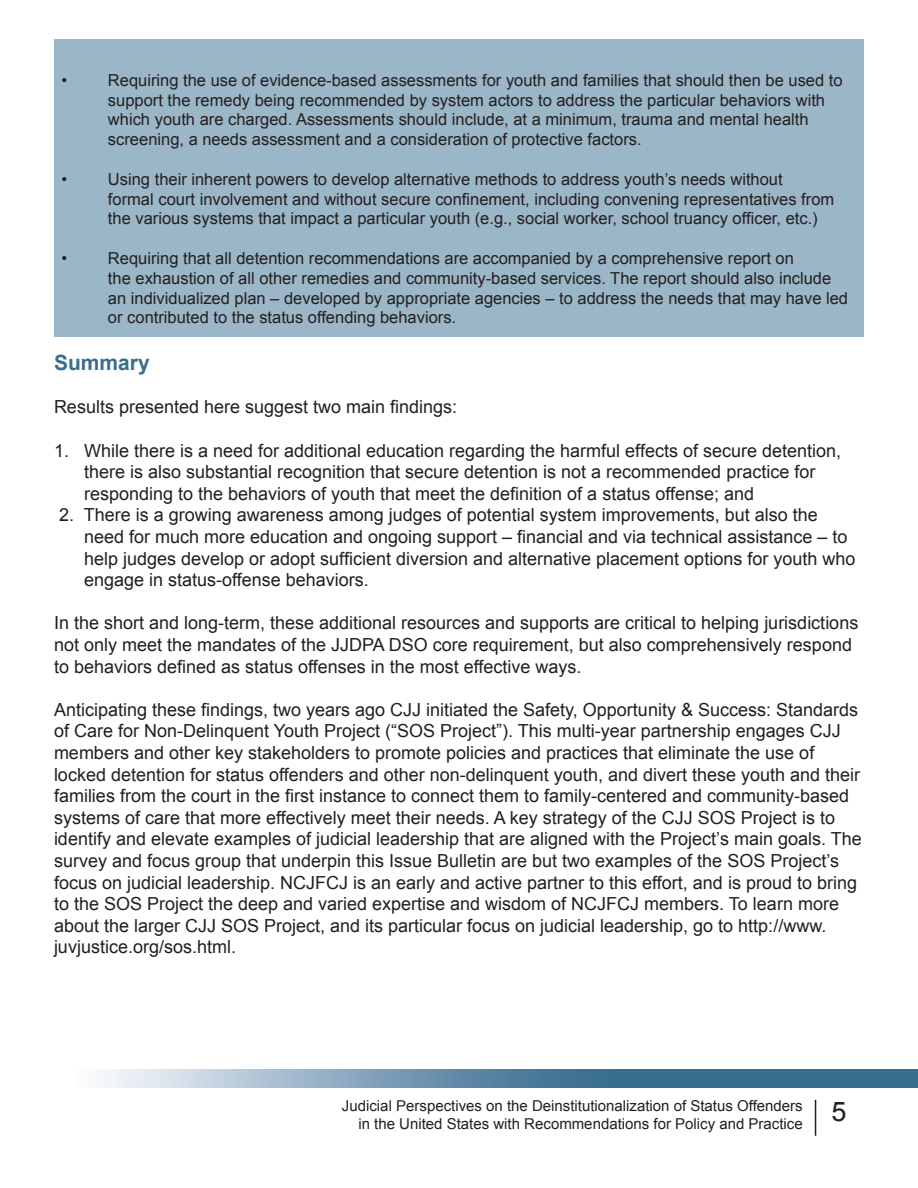
<style>
.page{position:relative;width:918px;height:1188px;background:#fff}
.page>*{position:absolute;margin:0;border:0;box-sizing:border-box;transform-origin:0 0}
.t1{font:700 21px "Arial";color:#386e8f}
.t2{font:18px/21.6px "Arial";color:#231f20}
.Paragraph_Style_1{font:16.5px/19.8px "Arial";color:#231f20}
.t3{font:15px/18px "Arial";color:#231f20}
</style>
<div class="page">
<hr style="left:815px;top:1100px;width:1px;height:36px;background:#231f20">
<img style="left:103px;top:1069px;width:815px;height:18px">
<p class="Paragraph_Style_1" style="left:62px;top:70px;width:7px">•</p>
<p class="Paragraph_Style_1" style="left:108px;top:70px;width:736px">Requiring the use of evidence-based assessments for youth and families that should then be used to support the remedy being recommended by system actors to address the particular behaviors with which youth are charged. Assessments should include, at a minimum, trauma and mental health screening, a needs assessment and a consideration of protective factors.</p>
<p class="Paragraph_Style_1" style="left:62px;top:169px;width:7px">•</p>
<p class="Paragraph_Style_1" style="left:108px;top:169px;width:728px">Using their inherent powers to develop alternative methods to address youth’s needs without<br>formal court involvement and without secure confinement, including convening representatives from the various systems that impact a particular youth (e.g., social worker, school truancy officer, etc.)</p>
<p class="Paragraph_Style_1" style="left:62px;top:248px;width:7px">•</p>
<p class="Paragraph_Style_1" style="left:108px;top:248px;width:742px">Requiring that all detention recommendations are accompanied by a comprehensive report on<br>the exhaustion of all other remedies and community-based services. The report should also include an individualized plan – developed by appropriate agencies – to address the needs that may have led or contributed to the status offending behaviors.</p>
<p class="t1" style="left:54px;top:349px;width:97px">Summary</p>
<p class="t2" style="left:54px;top:396px;width:405px">Results presented here suggest two main findings:</p>
<p class="t2" style="left:54px;top:440px;width:789px">1. While there is a need for additional education regarding the harmful effects of secure detention,</p>
<p class="t2" style="left:84px;top:461px;width:733px">there is also substantial recognition that secure detention is not a recommended practice for</p>
<p class="t2" style="left:84px;top:483px;width:672px">responding to the behaviors of youth that meet the definition of a status offense; and</p>
<p class="t2" style="left:59px;top:504px;width:760px">2. There is a growing awareness among judges of potential system improvements, but also the</p>
<p class="t2" style="left:84px;top:526px;width:765px">need for much more education and ongoing support – financial and via technical assistance – to</p>
<p class="t2" style="left:84px;top:548px;width:773px">help judges develop or adopt sufficient diversion and alternative placement options for youth who</p>
<p class="t2" style="left:84px;top:569px;width:286px">engage in status-offense behaviors.</p>
<p class="t2" style="left:54px;top:612px;width:806px">In the short and long-term, these additional resources and supports are critical to helping jurisdictions not only meet the mandates of the JJDPA DSO core requirement, but also comprehensively respond to behaviors defined as status offenses in the most effective ways.</p>
<p class="t2" style="left:54px;top:699px;width:809px">Anticipating these findings, two years ago CJJ initiated the Safety, Opportunity &amp; Success: Standards of Care for Non-Delinquent Youth Project (“SOS Project”). This multi-year partnership engages CJJ members and other key stakeholders to promote policies and practices that eliminate the use of locked detention for status offenders and other non-delinquent youth, and divert these youth and their families from the court in the first instance to connect them to family-centered and community-based systems of care that more effectively meet their needs. A key strategy of the CJJ SOS Project is to identify and elevate examples of judicial leadership that are aligned with the Project’s main goals. The survey and focus group that underpin this Issue Bulletin are but two examples of the SOS Project’s focus on judicial leadership. NCJFCJ is an early and active partner to this effort, and is proud to bring to the SOS Project the deep and varied expertise and wisdom of NCJFCJ members. To learn more about the larger CJJ SOS Project, and its particular focus on judicial leadership, go to http://www. juvjustice.org/sos.html.</p>
<p class="t3" style="left:358px;top:1097px;width:490px;text-indent:-16px">Judicial Perspectives on the Deinstitutionalization of Status Offenders<br>in the United States with Recommendations for Policy and Practice <sup>5</sup></p>
</div>
